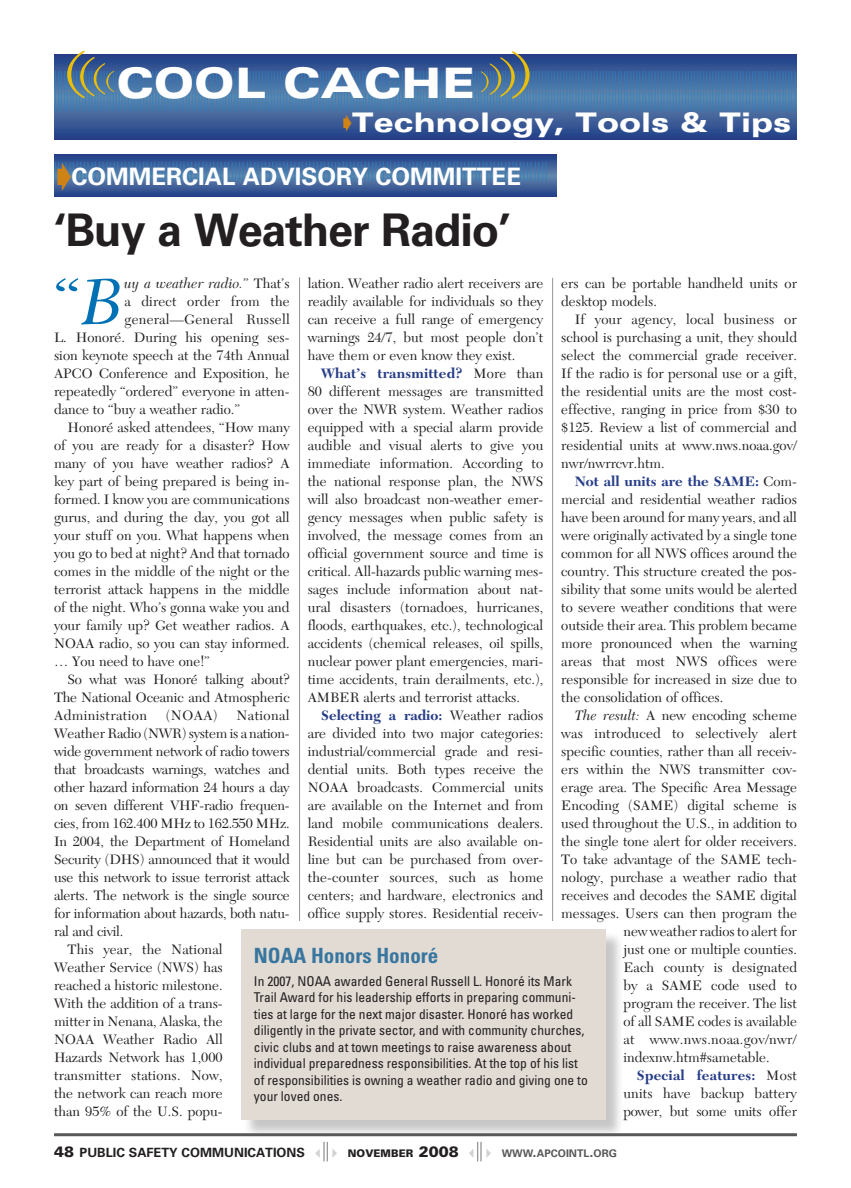
<style>
.page{position:relative;width:851px;height:1188px;background:#fff}
.page>*{position:absolute;margin:0;border:0;box-sizing:border-box;transform-origin:0 0}
.deptsubheads{font:67.95px "New Caledonia";color:#0071b4}
.t1{font:700 45px "Univers";letter-spacing:-.025em;color:#231f20}
.t2{font:900 expanded 42px "Univers";color:#fff}
.t3{font:900 expanded 27px "Univers";color:#fff}
.t4{font:700 24px "Univers";color:#fff}
.t5{font:700 condensed 21px "Univers";color:#38769f}
.t6{font:18px/20.9px "European Pi Two";color:#2983c0}
.A_bodycopy{font:14.25px/18px "New Caledonia";color:#231f20;text-align:justify}
.deptsubheads-2{font:14.25px "New Caledonia";color:#231f20}
.deptsubheads-3{font:italic 14.25px "New Caledonia";color:#231f20}
.A_bodycopy-2{font:14.25px "New Caledonia";letter-spacing:.02em;color:#231f20}
.t7{font:condensed 13.5px/16.5px "Univers";color:#231f20}
.t8{font:700 12.75px "Univers";color:#231f20}
.t9{font:700 10.5px "Univers";color:#57585a}
.s1{font-family:"European Pi Four";font-weight:400;font-size:30px;color:#d08315}
.s2{font-style:italic}
.s3{font-style:normal}
.s4{font-weight:700;color:#263c87}
.s5{font-weight:900;font-size:15px}
.s6{font-family:"European Pi Three";font-weight:400;font-size:10.5px;color:#d1d2d4}
.s7{font-family:"European Pi Two";font-weight:400;font-size:18px;color:#57585a}
.s8{font-weight:900;font-size:10.5px}
.s9{font-size:10.5px;color:#57585a}
.s10{font-size:15px;color:#57585a}
.s11{font-size:15px}
</style>
<div class="page">
<svg style="left:54px;top:54px;width:742px;height:86px;background:#426199"></svg>
<svg style="left:54px;top:155px;width:502px;height:41px;background:#426299"></svg>
<svg style="left:67px;top:50px;width:47px;height:49px;background:#6d7e89"></svg>
<svg style="left:481px;top:51px;width:48px;height:48px;background:#697a87"></svg>
<hr style="left:552px;top:278px;width:1px;height:643px;background:#939598">
<hr style="left:299px;top:278px;width:1px;height:643px;background:#939598">
<div style="left:243px;top:931px;width:387px;height:214px;background:#231f20;opacity:.25"></div>
<div style="left:241px;top:929px;width:364px;height:191px;background:#e1dbd4"></div>
<hr style="left:54px;top:1133px;width:742px;height:3px;background:#57585a">
<p class="t2" style="left:116px;top:59px;width:361px">COOL CACHE</p>
<p class="t6" style="left:54px;top:71px;width:744px">,,,,,,,,,,,,,,,,,,,,,,,,,,,,,,,,,,,,,,,,,,,,,,,,,,,,,,,,,,,,,,,,,,,,,,,,,,,,,,,,,,,,,,,,,,,,,,,,,,,,,,,,,,,,,,,,,,,,,,,,,, ,,,,,,,,,,,,,,,,,,,,,,,,,,,,,,,,,,,,,,,,,,,,,,,,,,,,,,,,,,,,,,,,,,,,,,,,,,,,,,,,,,,,,,,,,,,,,,,,,,,,,,,,,,,,,,,,,,,,,,,,,,</p>
<p class="t3" style="left:343px;top:107px;width:450px"><sup>d</sup>Technology, Tools &amp; Tips</p>
<p class="t6" style="left:54px;top:161px;width:495px">,,,,,,,,,,,,,,,,,,,,,,,,,,,,,,,,,,,,,,,,,,,,,,,,,,,,,,,,,,,,,,,,,,,</p>
<p class="t4" style="left:56px;top:163px;width:466px"><span class="s1">d</span>COMMERCIAL ADVISORY COMMITTEE</p>
<p class="t1" style="left:54px;top:203px;width:458px">‘Buy a Weather Radio’</p>
<p class="deptsubheads" style="left:54px;top:262px;width:72px">“<span class="s2">B</span></p>
<p class="deptsubheads-3" style="left:124px;top:275px;width:167px">uy a weather radio.<span class="s3">” That’s</span></p>
<p class="A_bodycopy" style="left:308px;top:275px;width:237px">lation. Weather radio alert receivers are readily available for individuals so they can receive a full range of emergency warnings 24/7, but most people don’t have them or even know they exist.</p>
<p class="A_bodycopy" style="left:308px;top:365px;width:237px;text-indent:14px"><span class="s4">What’s transmitted?</span> More than 80 different messages are transmitted over the NWR system. Weather radios equipped with a special alarm provide audible and visual alerts to give you immediate information. According to the national response plan, the NWS will also broadcast non-weather emer&shy;gency messages when public safety is involved, the message comes from an official government source and time is critical. All-hazards public warning mes&shy;sages include information about nat&shy;ural disasters (tornadoes, hurricanes, floods, earthquakes, etc.), technological accidents (chemical releases, oil spills, nuclear power plant emergencies, mari&shy;time accidents, train derailments, etc.), AMBER alerts and terrorist attacks.</p>
<p class="A_bodycopy" style="left:308px;top:707px;width:237px;text-indent:14px"><span class="s4">Selecting a radio:</span> Weather radios are divided into two major categories: industrial/commercial grade and resi&shy;dential units. Both types receive the NOAA broadcasts. Commercial units are available on the Internet and from land mobile communications dealers.<br>Residential units are also available on&shy;line but can be purchased from over&shy;the-counter sources, such as home centers; and hardware, electronics and office supply stores. Residential receiv-</p>
<p class="A_bodycopy" style="left:561px;top:275px;width:237px">ers can be portable handheld units or desktop models.</p>
<p class="A_bodycopy" style="left:561px;top:311px;width:237px;text-indent:14px">If your agency, local business or school is purchasing a unit, they should select the commercial grade receiver.<br>If the radio is for personal use or a gift, the residential units are the most cost&shy;effective, ranging in price from $30 to $125. Review a list of commercial and residential units at www.nws.noaa.gov/ nwr/nwrrcvr.htm.</p>
<p class="A_bodycopy" style="left:561px;top:473px;width:237px;text-indent:14px"><span class="s4">Not all units are the SAME:</span> Com&shy;mercial and residential weather radios have been around for many years, and all were originally activated by a single tone common for all NWS offices around the country. This structure created the pos&shy;sibility that some units would be alerted to severe weather conditions that were outside their area. This problem became more pronounced when the warning areas that most NWS offices were responsible for increased in size due to the consolidation of offices.</p>
<p class="A_bodycopy" style="left:574px;top:707px;width:224px"><span class="s2">The result:</span> A new encoding scheme</p>
<p class="A_bodycopy" style="left:561px;top:725px;width:237px">was introduced to selectively alert</p>
<p class="A_bodycopy" style="left:561px;top:743px;width:236px">specific counties, rather than all receiv-</p>
<p class="A_bodycopy" style="left:561px;top:761px;width:236px">ers within the NWS transmitter cov-</p>
<p class="A_bodycopy" style="left:561px;top:779px;width:237px">erage area. The Specific Area Message</p>
<p class="A_bodycopy" style="left:561px;top:797px;width:237px">Encoding (SAME) digital scheme is</p>
<p class="A_bodycopy" style="left:561px;top:815px;width:237px">used throughout the U.S., in addition to</p>
<p class="A_bodycopy" style="left:561px;top:833px;width:237px">the single tone alert for older receivers.</p>
<p class="A_bodycopy" style="left:561px;top:851px;width:237px">To take advantage of the SAME tech-</p>
<p class="A_bodycopy" style="left:561px;top:869px;width:237px">nology, purchase a weather radio that</p>
<p class="A_bodycopy" style="left:561px;top:887px;width:237px">receives and decodes the SAME digital</p>
<p class="A_bodycopy" style="left:561px;top:905px;width:237px">messages. Users can then program the</p>
<p class="A_bodycopy" style="left:623px;top:923px;width:175px">new weather radios to alert for</p>
<p class="A_bodycopy" style="left:623px;top:941px;width:175px">just one or multiple counties.</p>
<p class="A_bodycopy" style="left:623px;top:959px;width:175px">Each county is designated</p>
<p class="A_bodycopy" style="left:623px;top:977px;width:175px">by a SAME code used to</p>
<p class="A_bodycopy" style="left:623px;top:995px;width:175px">program the receiver. The list</p>
<p class="A_bodycopy" style="left:623px;top:1013px;width:175px">of all SAME codes is available</p>
<p class="A_bodycopy-2" style="left:623px;top:1031px;width:175px">at www.nws.noaa.gov/nwr/</p>
<p class="A_bodycopy" style="left:623px;top:1049px;width:148px">indexnw.htm#sametable.</p>
<p class="A_bodycopy" style="left:623px;top:1067px;width:175px;text-indent:14px"><span class="s4">Special features:</span> Most units have backup battery power, but some units offer</p>
<p class="deptsubheads-2" style="left:124px;top:293px;width:167px">a direct order from the</p>
<p class="deptsubheads-2" style="left:124px;top:311px;width:167px">general—General Russell</p>
<p class="deptsubheads-2" style="left:54px;top:329px;width:237px">L. Honoré. During his opening ses-</p>
<p class="deptsubheads-2" style="left:54px;top:347px;width:237px">sion keynote speech at the 74th Annual</p>
<p class="deptsubheads-2" style="left:54px;top:365px;width:237px">APCO Conference and Exposition, he</p>
<p class="deptsubheads-2" style="left:54px;top:383px;width:237px">repeatedly “ordered” everyone in atten-</p>
<p class="deptsubheads-2" style="left:54px;top:401px;width:187px">dance to “buy a weather radio.”</p>
<p class="A_bodycopy" style="left:54px;top:419px;width:237px;text-indent:14px">Honoré asked attendees, “How many of you are ready for a disaster? How many of you have weather radios? A key part of being prepared is being in&shy;formed. I know you are communications gurus, and during the day, you got all your stuff on you. What happens when you go to bed at night? And that tornado comes in the middle of the night or the terrorist attack happens in the middle of the night. Who’s gonna wake you and your family up? Get weather radios. A NOAA radio, so you can stay informed. … You need to have one!”</p>
<p class="A_bodycopy" style="left:54px;top:671px;width:237px;text-indent:14px">So what was Honoré talking about?<br>The National Oceanic and Atmospheric Administration</p>
<p class="A_bodycopy" style="left:54px;top:707px;width:237px;text-indent:182px">National Weather Radio (NWR) system is a nation&shy;wide government network of radio towers that broadcasts warnings, watches and other hazard information 24 hours a day on seven different VHF-radio frequen&shy;cies, from 162.400 MHz to 162.550 MHz.<br>In 2004, the Department of Homeland Security (DHS) announced that it would use this network to issue terrorist attack alerts. The network is the single source for information about hazards, both natu&shy;ral and civil.</p>
<p class="A_bodycopy" style="left:54px;top:941px;width:170px;text-indent:14px">This year, the National Weather Service (NWS) has reached a historic milestone.<br>With the addition of a trans&shy;mitter in Nenana, Alaska, the NOAA Weather Radio All Hazards Network has 1,000 transmitter stations. Now, the network can reach more than 95% of the U.S. popu-</p>
<p class="A_bodycopy" style="left:166px;top:707px;width:53px">(NOAA)</p>
<p class="t5" style="left:254px;top:943px;width:186px">NOAA Honors Honoré</p>
<p class="t7" style="left:254px;top:972px;width:335px">In 2007, NOAA awarded General Russell L. Honoré its Mark Trail Award for his leadership efforts in preparing communi&shy;ties at large for the next major disaster. Honoré has worked diligently in the private sector, and with community churches, civic clubs and at town meetings to raise awareness about individual preparedness responsibilities. At the top of his list of responsibilities is owning a weather radio and giving one to your loved ones.</p>
<p class="t8" style="left:54px;top:1145px;width:491px"><span class="s5">48</span> PUBLIC SAFETY COMMUNICATIONS <span class="s6">B</span> <span class="s7">,</span> <span class="s6">A</span> <span class="s8">NOVEMBER</span> <span class="s5">2008</span> <span class="s6">B</span> <span class="s7">,</span> <span class="s6">A</span> <span class="s9">WWW</span><span class="s10">.</span><span class="s9">APCOINTL</span></p>
<p class="t9" style="left:589px;top:1148px;width:29px"><span class="s11">.</span>ORG</p>
</div>
